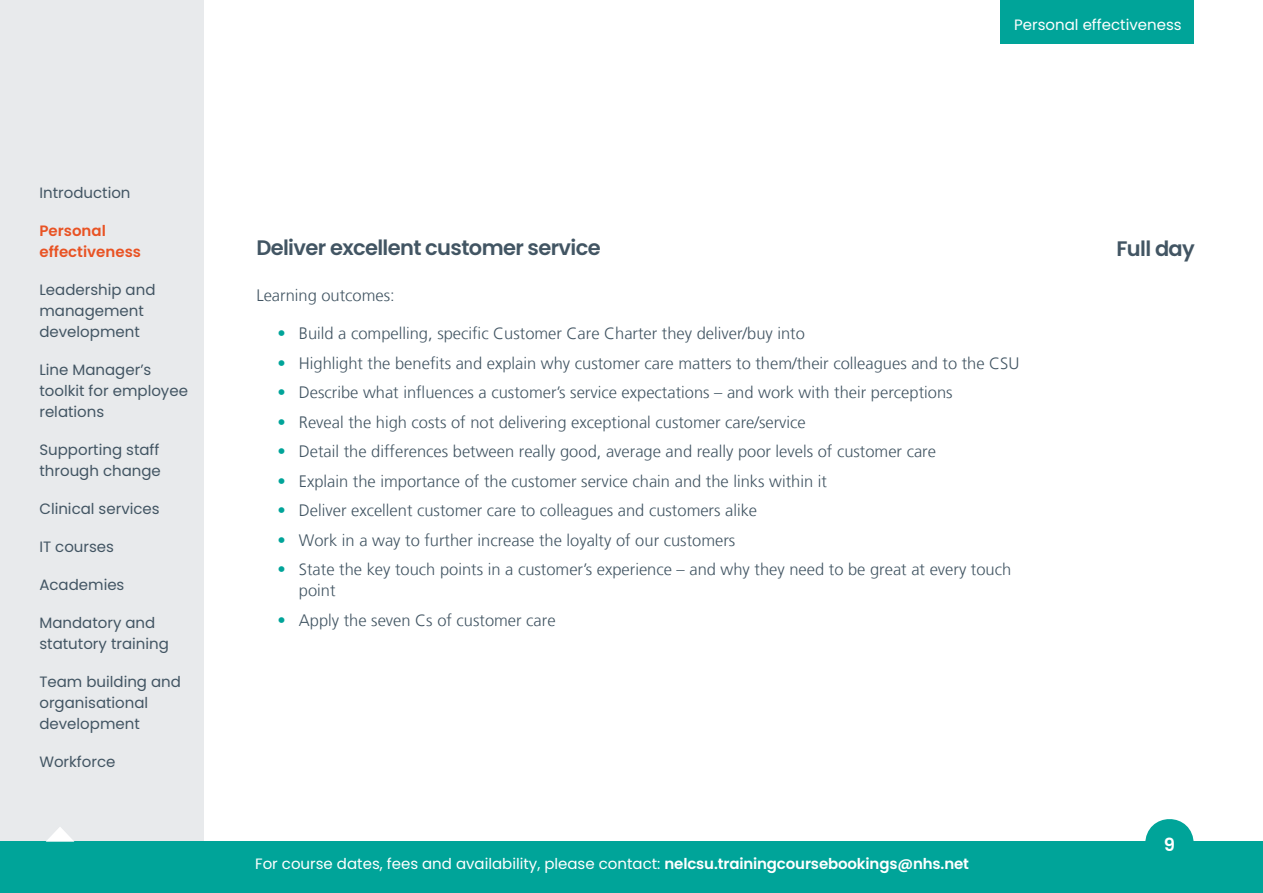
<style>
.page{position:relative;width:1263px;height:893px;background:#fff}
.page>*{position:absolute;margin:0;border:0;box-sizing:border-box;transform-origin:0 0}
.t1{font:600 21px "Poppins";letter-spacing:-.03em;color:#425563}
.t2{font:600 18px "Poppins";color:#fff}
.t3{font:300 16.5px/21px "Frutiger LT";color:#425563}
.t4{font:15px/21px "Poppins";color:#425563}
.t5{font:15px "Poppins";color:#fff}
.t6{font:600 15px/21px "Poppins";color:#e95324}
.s1{color:#00a499}
.s2{font-weight:600}
</style>
<div class="page">
<div style="left:0;top:0;width:204px;height:893px;background:#e8eaec"></div>
<div style="left:1000px;top:0;width:193px;height:44px;background:#00a499"></div>
<div style="left:0;top:842px;width:1263px;height:51px;background:#00a499"></div>
<svg style="left:1145px;top:819px;width:49px;height:23px"></svg>
<svg style="left:46px;top:827px;width:28px;height:15px"></svg>
<p class="t4" style="left:39px;top:183px;width:93px">Introduction</p>
<p class="t6" style="left:39px;top:221px;width:103px">Personal effectiveness</p>
<p class="t4" style="left:39px;top:280px;width:118px">Leadership and management development</p>
<p class="t4" style="left:39px;top:360px;width:150px">Line Manager’s toolkit for employee relations</p>
<p class="t4" style="left:39px;top:440px;width:123px">Supporting staff through change</p>
<p class="t4" style="left:39px;top:499px;width:122px">Clinical services</p>
<p class="t4" style="left:39px;top:537px;width:76px">IT courses</p>
<p class="t4" style="left:39px;top:575px;width:87px">Academies</p>
<p class="t4" style="left:39px;top:613px;width:131px">Mandatory and statutory training</p>
<p class="t4" style="left:39px;top:672px;width:143px">Team building and organisational development</p>
<p class="t4" style="left:39px;top:752px;width:78px">Workforce</p>
<p class="t5" style="left:1014px;top:16px;width:169px">Personal effectiveness</p>
<p class="t1" style="left:256px;top:235px;width:346px">Deliver excellent customer service</p>
<p class="t3" style="left:256px;top:285px;width:140px">Learning outcomes:</p>
<p class="t3" style="left:278px;top:323px;width:529px"><span class="s1">•</span> Build a compelling, specific Customer Care Charter they deliver/buy into</p>
<p class="t3" style="left:278px;top:353px;width:743px"><span class="s1">•</span> Highlight the benefits and explain why customer care matters to them/their colleagues and to the CSU</p>
<p class="t3" style="left:278px;top:382px;width:676px"><span class="s1">•</span> Describe what influences a customer’s service expectations – and work with their perceptions</p>
<p class="t3" style="left:278px;top:412px;width:530px"><span class="s1">•</span> Reveal the high costs of not delivering exceptional customer care/service</p>
<p class="t3" style="left:278px;top:441px;width:660px"><span class="s1">•</span> Detail the differences between really good, average and really poor levels of customer care</p>
<p class="t3" style="left:278px;top:471px;width:551px"><span class="s1">•</span> Explain the importance of the customer service chain and the links within it</p>
<p class="t3" style="left:278px;top:500px;width:481px"><span class="s1">•</span> Deliver excellent customer care to colleagues and customers alike</p>
<p class="t3" style="left:278px;top:530px;width:459px"><span class="s1">•</span> Work in a way to further increase the loyalty of our customers</p>
<p class="t3" style="left:299px;top:559px;width:714px;text-indent:-21px"><span class="s1">•</span> State the key touch points in a customer’s experience – and why they need to be great at every touch point</p>
<p class="t3" style="left:278px;top:610px;width:279px"><span class="s1">•</span> Apply the seven Cs of customer care</p>
<p class="t5" style="left:255px;top:855px;width:715px">For course dates, fees and availability, please contact: <span class="s2">nelcsu.trainingcoursebookings@nhs.net</span></p>
<p class="t1" style="left:1116px;top:236px;width:80px">Full day</p>
<p class="t2" style="left:1164px;top:834px;width:13px">9</p>
</div>
